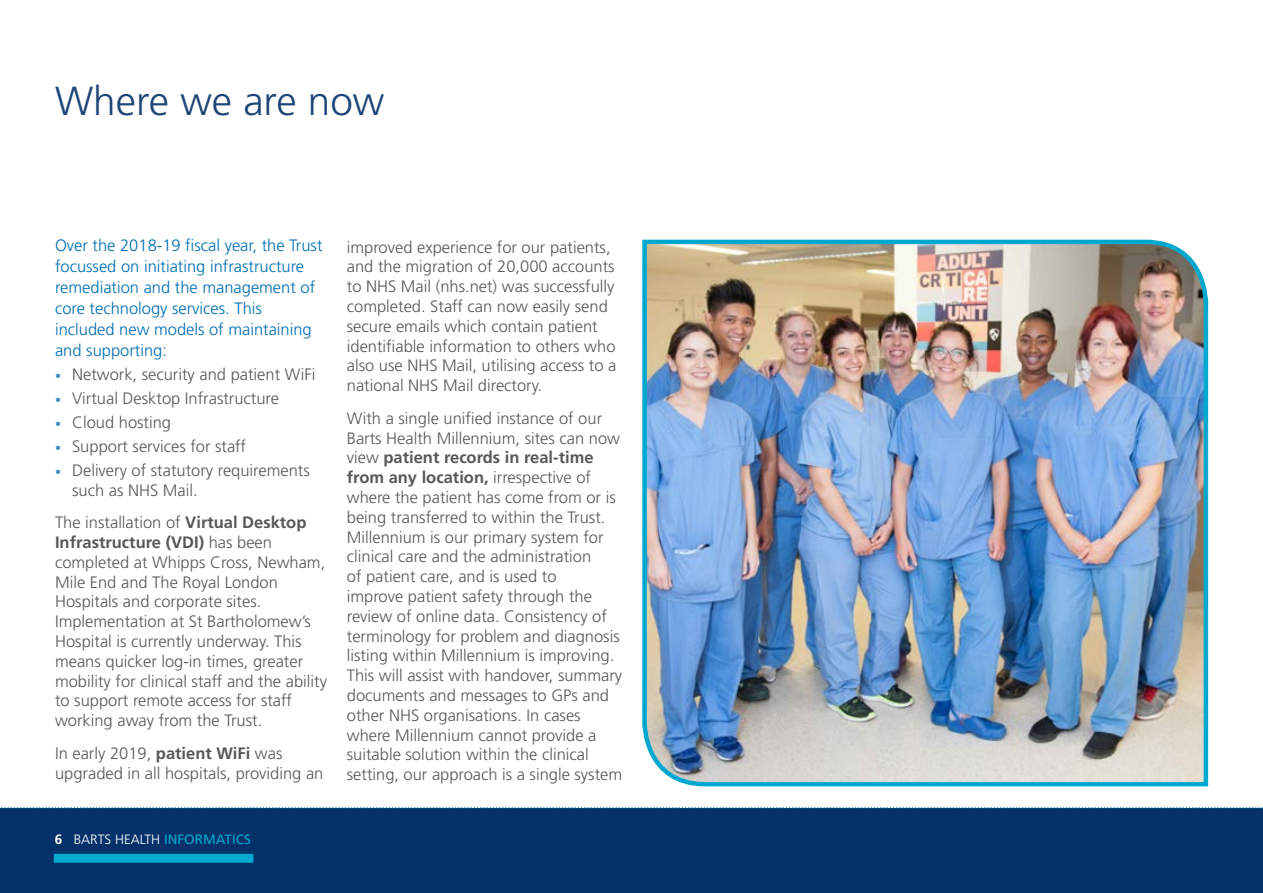
<style>
.page{position:relative;width:1263px;height:893px;background:#fff}
.page>*{position:absolute;margin:0;border:0;box-sizing:border-box;transform-origin:0 0}
.t1{font:300 40.5px "Frutiger LT Std";color:#1d4578}
.t2{font:300 16.5px/19.8px "Frutiger LT Std";color:#575756}
.t3{font:300 16.5px/21px "Frutiger LT Std";color:#006eb1}
.t4{font:300 13.5px "Frutiger LT Std";color:#fff}
.s1{font-size:12px;color:#338bc1}
.s2{font-weight:700}
.s3{font-weight:400;color:#00a8cf}
</style>
<div class="page">
<div style="left:0;top:808px;width:1263px;height:85px;background:#043169"></div>
<div style="left:54px;top:854px;width:199px;height:9px;background:#00a8cf"></div>
<svg style="left:1px;top:807px;width:1262px;height:2px"></svg>
<img style="left:642px;top:239px;width:567px;height:548px">
<h1 class="t1" style="left:55px;top:79px;width:331px">Where we are now</h1>
<p class="t3" style="left:55px;top:235px;width:269px">Over the 2018-19 fscal year, the Trust focussed on initiating infrastructure remediation and the management of core technology services. This included new models of maintaining and supporting:</p>
<p class="t2" style="left:55px;top:364px;width:262px"><span class="s1">•</span> Network, security and patient WiFi</p>
<p class="t2" style="left:55px;top:388px;width:225px"><span class="s1">•</span> Virtual Desktop Infrastructure</p>
<p class="t2" style="left:55px;top:412px;width:118px"><span class="s1">•</span> Cloud hosting</p>
<p class="t2" style="left:55px;top:436px;width:192px"><span class="s1">•</span> Support services for staff</p>
<p class="t2" style="left:72px;top:460px;width:239px;text-indent:-17px"><span class="s1">•</span> Delivery of statutory requirements such as NHS Mail.</p>
<p class="t2" style="left:55px;top:513px;width:273px">The installation of <span class="s2">Virtual Desktop Infrastructure (VDI)</span> has been completed at Whipps Cross, Newham, Mile End and The Royal London Hospitals and corporate sites.<br>Implementation at St Bartholomew’s Hospital is currently underway. This means quicker log-in times, greater mobility for clinical staff and the ability to support remote access for staff working away from the Trust.</p>
<p class="t2" style="left:55px;top:743px;width:270px">In early 2019, <span class="s2">patient WiFi</span> was upgraded in all hospitals, providing an</p>
<p class="t2" style="left:347px;top:237px;width:271px">improved experience for our patients, and the migration of 20,000 accounts to NHS Mail (nhs.net) was successfully completed. Staff can now easily send secure emails which contain patient identifable information to others who also use NHS Mail, utilising access to a national NHS Mail directory.</p>
<p class="t2" style="left:347px;top:408px;width:277px">With a single unifed instance of our Barts Health Millennium, sites can now view <span class="s2">patient records in real-time from any location,</span> irrespective of where the patient has come from or is being transferred to within the Trust.<br>Millennium is our primary system for clinical care and the administration<br>of patient care, and is used to<br>improve patient safety through the review of online data. Consistency of terminology for problem and diagnosis listing within Millennium is improving.<br>This will assist with handover, summary documents and messages to GPs and other NHS organisations. In cases where Millennium cannot provide a suitable solution within the clinical setting, our approach is a single system</p>
<p class="t4" style="left:55px;top:832px;width:197px"><span class="s2">6</span> BARTS HEALTH <span class="s3">INFORMATICS</span></p>
</div>
